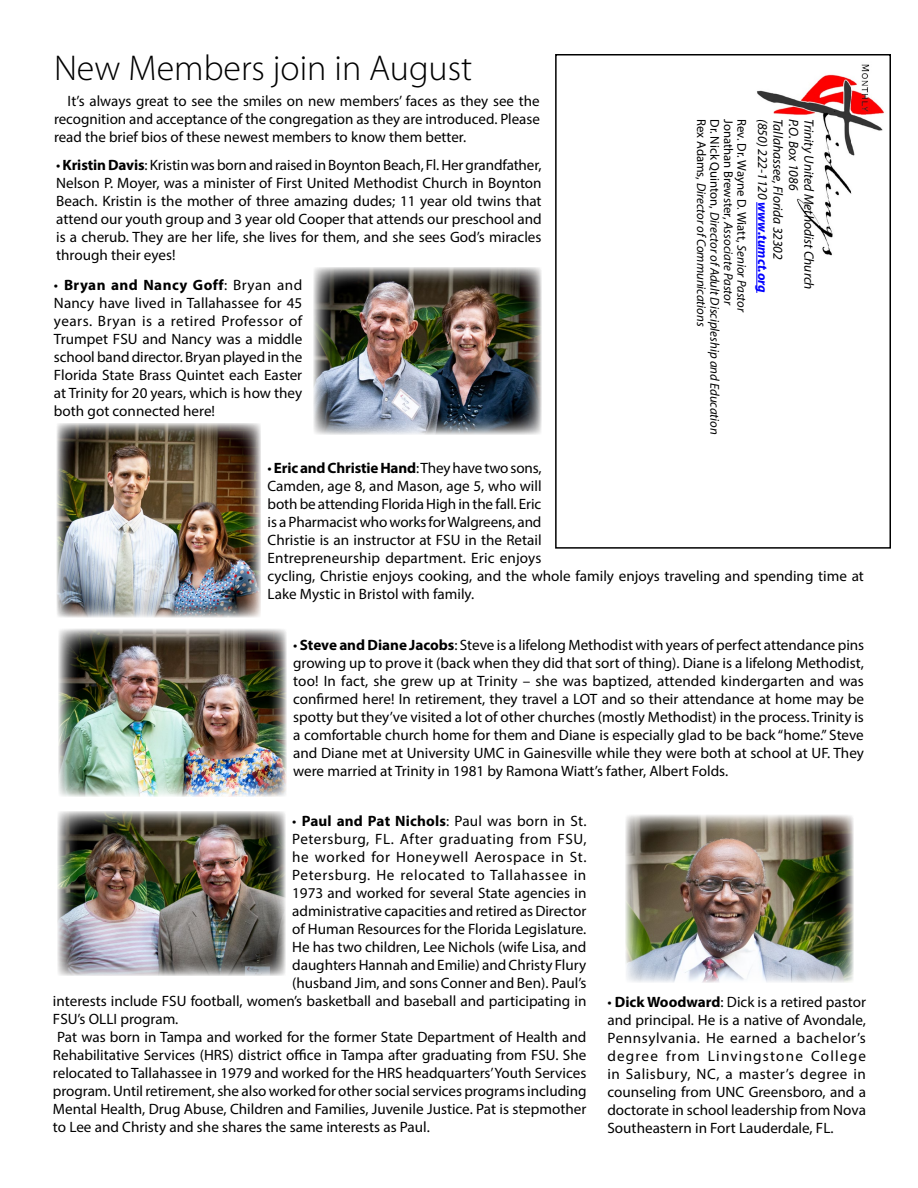
<style>
.page{position:relative;width:918px;height:1188px;background:#fff}
.page>*{position:absolute;margin:0;border:0;box-sizing:border-box;transform-origin:0 0}
.t1{font:300 36px "Myriad Pro";color:#000}
.t2{font:15px/18px "Myriad Pro";color:#000;text-align:justify}
.t3{font:15px "Myriad Pro";letter-spacing:.04em;color:#000}
.t4{font:15px "Myriad Pro";letter-spacing:.035em;color:#000}
.t5{font:italic 13.5px "Myriad Pro";color:#000}
.t6{font:italic 12.75px/13.5px "Myriad Pro";color:#000}
.s1{font-weight:700}
.s2{font-style:normal}
.s3{font-weight:700;color:#00f}
</style>
<div class="page">
<img style="left:757px;top:64px;width:127px;height:199px">
<div style="left:555px;top:54px;width:336px;height:495px;border:2px solid #000"></div>
<hr style="left:756px;top:202px;width:1px;height:91px;background:#00f">
<img style="left:57px;top:423px;width:204px;height:194px">
<img style="left:57px;top:811px;width:228px;height:165px">
<img style="left:58px;top:629px;width:228px;height:167px">
<img style="left:313px;top:267px;width:228px;height:168px">
<img style="left:625px;top:815px;width:228px;height:167px">
<h1 class="t1" style="left:54px;top:49px;width:420px">New Members join in August</h1>
<p class="t2" style="left:54px;top:91px;width:487px;text-indent:14px">It’s always great to see the smiles on new members’ faces as they see the recognition and acceptance of the congregation as they are introduced. Please read the brief bios of these newest members to know them better.</p>
<p class="t2" style="left:56px;top:156px;width:487px">• <span class="s1">Kristin Davis</span>: Kristin was born and raised in Boynton Beach, Fl. Her grandfather, Nelson P. Moyer, was a minister of First United Methodist Church in Boynton Beach. Kristin is the mother of three amazing dudes; 11 year old twins that attend our youth group and 3 year old Cooper that attends our preschool and is a cherub. They are her life, she lives for them, and she sees God’s miracles through their eyes!</p>
<p class="t2" style="left:54px;top:275px;width:250px">• <span class="s1">Bryan and Nancy Goff</span>: Bryan and Nancy have lived in Tallahassee for 45 years. Bryan is a retired Professor of Trumpet FSU and Nancy was a middle school band director. Bryan played in the Florida State Brass Quintet each Easter at Trinity for 20 years, which is how they both got connected here!</p>
<p class="t6" style="left:749px;top:119px;width:317px;rotate:90deg"><span class="s2">Rev. Dr. Wayne D. Wiatt,</span> Senior Pastor<br><span class="s2">Jonathan Brewster,</span> Associate Pastor<br><span class="s2">Dr. Nick Quinton,</span> Director of Adult Discipleship and Education <span class="s2">Rex Adams,</span> Director of Communications</p>
<p class="t5" style="left:771px;top:119px;width:175px;rotate:90deg">(850) 222-1120 <span class="s3">www.tumct.org</span></p>
<p class="t5" style="left:787px;top:119px;width:142px;rotate:90deg">Tallahassee, Florida 32302</p>
<p class="t5" style="left:802px;top:119px;width:73px;rotate:90deg">P.O. Box 1086</p>
<p class="t5" style="left:817px;top:119px;width:172px;rotate:90deg">Trinity United Methodist Church</p>
<p class="t2" style="left:268px;top:459px;width:598px;text-align:left">• <span class="s1">Eric and Christie Hand</span>: They have two sons,<br>Camden, age 8, and Mason, age 5, who will<br>both be attending Florida High in the fall. Eric<br>is a Pharmacist who works for Walgreens, and<br>Christie is an instructor at FSU in the Retail<br>Entrepreneurship department. Eric enjoys<br>cycling, Christie enjoys cooking, and the whole family enjoys traveling and spending time at Lake Mystic in Bristol with family.</p>
<p class="t2" style="left:293px;top:636px;width:573px">• <span class="s1">Steve and Diane Jacobs</span>: Steve is a lifelong Methodist with years of perfect attendance pins growing up to prove it (back when they did that sort of thing). Diane is a lifelong Methodist, too! In fact, she grew up at Trinity – she was baptized, attended kindergarten and was confirmed here! In retirement, they travel a LOT and so their attendance at home may be spotty but they’ve visited a lot of other churches (mostly Methodist) in the process. Trinity is a comfortable church home for them and Diane is especially glad to be back “home.” Steve and Diane met at University UMC in Gainesville while they were both at school at UF. They were married at Trinity in 1981 by Ramona Wiatt’s father, Albert Folds.</p>
<p class="t2" style="left:292px;top:812px;width:296px">• <span class="s1">Paul and Pat Nichols</span>: Paul was born in St.</p>
<p class="t4" style="left:292px;top:830px;width:296px">Petersburg, FL. After graduating from FSU,</p>
<p class="t3" style="left:292px;top:848px;width:296px">he worked for Honeywell Aerospace in St.</p>
<p class="t3" style="left:292px;top:866px;width:296px">Petersburg. He relocated to Tallahassee in</p>
<p class="t2" style="left:292px;top:884px;width:296px">1973 and worked for several State agencies in</p>
<p class="t2" style="left:292px;top:902px;width:296px">administrative capacities and retired as Director</p>
<p class="t2" style="left:292px;top:920px;width:296px">of Human Resources for the Florida Legislature.</p>
<p class="t2" style="left:292px;top:938px;width:296px">He has two children, Lee Nichols (wife Lisa, and</p>
<p class="t2" style="left:292px;top:956px;width:296px">daughters Hannah and Emilie) and Christy Flury</p>
<p class="t2" style="left:292px;top:974px;width:296px">(husband Jim, and sons Conner and Ben). Paul’s</p>
<p class="t2" style="left:53px;top:992px;width:535px">interests include FSU football, women’s basketball and baseball and participating in</p>
<p class="t2" style="left:53px;top:1010px;width:127px">FSU’s OLLI program.</p>
<p class="t2" style="left:57px;top:1028px;width:531px">Pat was born in Tampa and worked for the former State Department of Health and</p>
<p class="t2" style="left:53px;top:1046px;width:535px">Rehabilitative Services (HRS) district office in Tampa after graduating from FSU. She</p>
<p class="t2" style="left:53px;top:1064px;width:535px">relocated to Tallahassee in 1979 and worked for the HRS headquarters’ Youth Services</p>
<p class="t2" style="left:53px;top:1082px;width:535px">program. Until retirement, she also worked for other social services programs including</p>
<p class="t2" style="left:53px;top:1100px;width:535px">Mental Health, Drug Abuse, Children and Families, Juvenile Justice. Pat is stepmother</p>
<p class="t2" style="left:53px;top:1118px;width:378px">to Lee and Christy and she shares the same interests as Paul.</p>
<p class="t2" style="left:607px;top:992px;width:260px">• <span class="s1">Dick Woodward</span>: Dick is a retired pastor and principal. He is a native of Avondale, Pennsylvania. He earned a bachelor’s degree from Linvingstone College in Salisbury, NC, a master’s degree in counseling from UNC Greensboro, and a doctorate in school leadership from Nova Southeastern in Fort Lauderdale, FL.</p>
</div>
